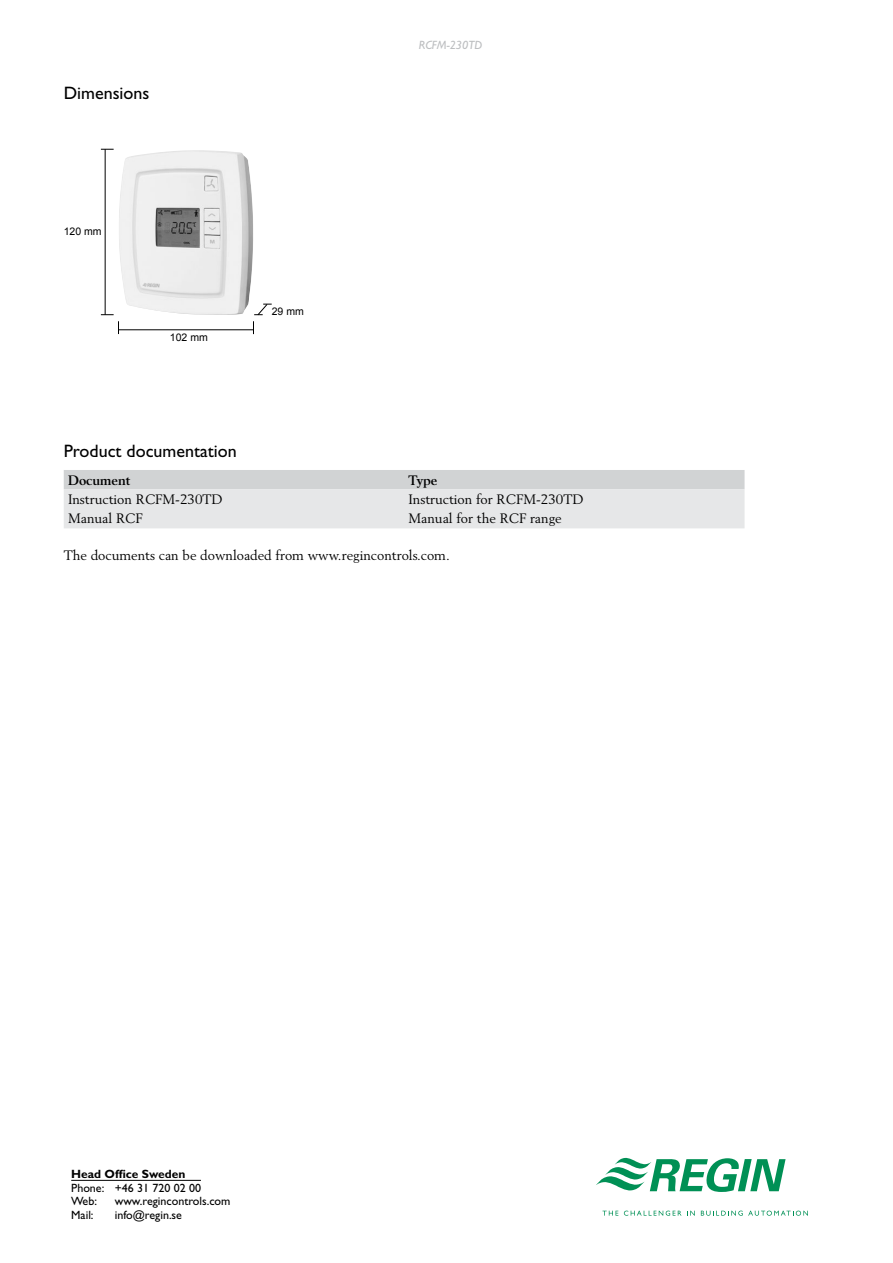
<style>
.page{position:relative;width:893px;height:1263px;background:#fff}
.page>*{position:absolute;margin:0;border:0;box-sizing:border-box;transform-origin:0 0}
.H_gill_mid{font:18px "Gill Sans";color:#000}
.body{font:13.5px "Berling";color:#000}
.H_berling_small_bold{font:700 13.5px "Berling";color:#000}
.t1{font:12px/13.5px "Gill Sans";color:#000}
.t2{font:700 12px "Gill Sans";color:#000}
.t3{font:italic 12px "Gill Sans";color:#bcbec0}
.installationstext{font:10.5px "Arial";color:#000}
</style>
<div class="page">
<svg style="left:596px;top:1158px;width:190px;height:34px"></svg>
<svg style="left:602px;top:1211px;width:16px;height:4px"></svg>
<svg style="left:624px;top:1210px;width:57px;height:6px"></svg>
<svg style="left:687px;top:1211px;width:8px;height:4px"></svg>
<svg style="left:701px;top:1210px;width:107px;height:6px"></svg>
<hr style="left:71px;top:1180px;width:130px;height:1px;background:#000">
<svg style="left:64px;top:470px;width:681px;height:58px"></svg>
<svg style="left:101px;top:314px;width:13px;height:1px"></svg>
<svg style="left:101px;top:149px;width:13px;height:1px"></svg>
<hr style="left:105px;top:149px;width:1px;height:166px;background:#000">
<svg style="left:253px;top:303px;width:19px;height:31px"></svg>
<svg style="left:118px;top:321px;width:1px;height:13px"></svg>
<hr style="left:118px;top:329px;width:135px;height:1px;background:#000">
<img style="left:119px;top:150px;width:134px;height:165px">
<p class="H_gill_mid" style="left:64px;top:82px;width:87px">Dimensions</p>
<p class="installationstext" style="left:64px;top:225px;width:39px">120 mm</p>
<p class="installationstext" style="left:170px;top:330px;width:39px">102 mm</p>
<p class="installationstext" style="left:272px;top:304px;width:34px">29 mm</p>
<p class="t3" style="left:419px;top:39px;width:65px">RCFM-230TD</p>
<p class="H_gill_mid" style="left:64px;top:440px;width:174px">Product documentation</p>
<p class="H_berling_small_bold" style="left:68px;top:472px;width:64px">Document</p>
<p class="H_berling_small_bold" style="left:408px;top:472px;width:31px">Type</p>
<p class="body" style="left:68px;top:491px;width:156px">Instruction RCFM-230TD</p>
<p class="body" style="left:408px;top:491px;width:177px">Instruction for RCFM-230TD</p>
<p class="body" style="left:68px;top:510px;width:76px">Manual RCF</p>
<p class="body" style="left:408px;top:510px;width:155px">Manual for the RCF range</p>
<p class="body" style="left:64px;top:547px;width:388px">The documents can be downloaded from www.regincontrols.com.</p>
<p class="t2" style="left:71px;top:1167px;width:116px">Head Office Sweden</p>
<p class="t1" style="left:71px;top:1181px;width:131px">Phone: +46 31 720 02 00<br>Web:</p>
<p class="t1" style="left:115px;top:1194px;width:117px">www.regincontrols.com</p>
<p class="t1" style="left:71px;top:1208px;width:24px">Mail:</p>
<p class="t1" style="left:115px;top:1208px;width:69px">info@regin.se</p>
</div>
